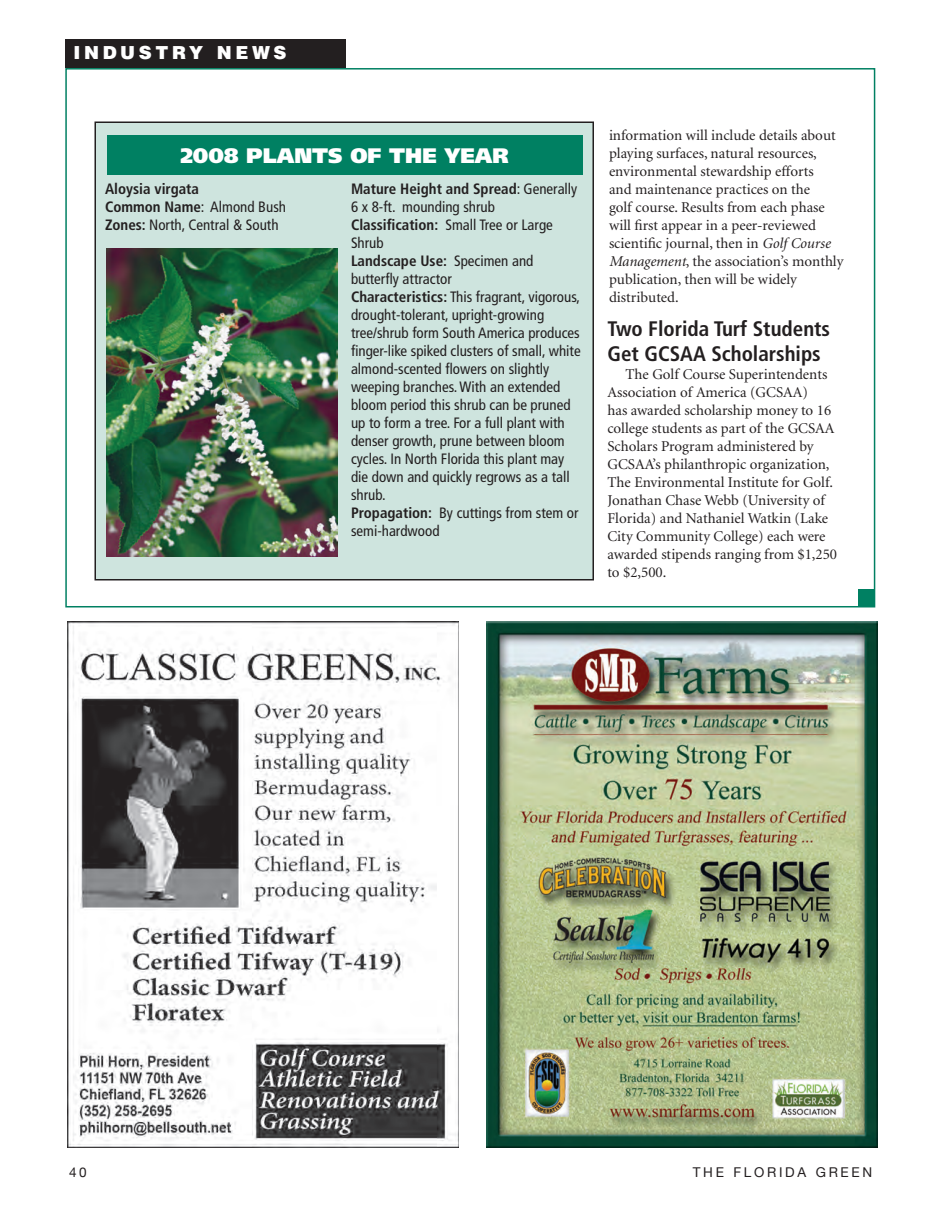
<style>
.page{position:relative;width:945px;height:1215px;background:#fff}
.page>*{position:absolute;margin:0;border:0;box-sizing:border-box;transform-origin:0 0}
.t1{font:700 condensed 21px/25.2px "Frutiger";color:#231f20}
.t2{font:900 21px "Frutiger";color:#fff}
.t3{font:900 18px "Helvetica";letter-spacing:.2em;color:#fff}
.t4{font:15px/18px "Minion";color:#231f20}
.t5{font:condensed 15px/18px "Frutiger";color:#231f20}
.t6{font:700 condensed 15px/18px "Frutiger";color:#231f20}
.t7{font:13.5px "Helvetica Neue";letter-spacing:.2em;color:#231f20}
.s1{font-weight:400}
.s2{font-weight:700}
.s3{font-style:italic}
</style>
<div class="page">
<div style="left:65px;top:39px;width:281px;height:29px;background:#231f20"></div>
<div style="left:858px;top:590px;width:17px;height:16px;background:#008062"></div>
<img style="left:68px;top:621px;width:391px;height:526px">
<img style="left:486px;top:621px;width:392px;height:526px">
<div style="left:95px;top:122px;width:498px;height:458px;background:#cee4de"></div>
<div style="left:94px;top:122px;width:500px;height:459px;border:2px solid #231f20"></div>
<img style="left:106px;top:249px;width:231px;height:308px">
<div style="left:107px;top:135px;width:475px;height:40px;background:#008062"></div>
<p class="t3" style="left:74px;top:41px;width:215px">INDUSTRY NEWS</p>
<h1 class="t2" style="left:181px;top:143px;width:330px">2008 PLANTS OF THE YEAR</h1>
<p class="t6" style="left:105px;top:179px;width:183px">Aloysia virgata<br>Common Name<span class="s1">: Almond Bush<br></span>Zones: <span class="s1">North, Central &amp; South</span></p>
<p class="t5" style="left:351px;top:179px;width:231px"><span class="s2">Mature Height and Spread</span>: Generally<br>6 x 8-ft. mounding shrub<br><span class="s2">Classification:</span> Small Tree or Large<br>Shrub<br><span class="s2">Landscape Use:</span> Specimen and butterfly attractor<br><span class="s2">Characteristics:</span> This fragrant, vigorous, drought-tolerant, upright-growing tree/shrub form South America produces finger-like spiked clusters of small, white almond-scented flowers on slightly weeping branches. With an extended bloom period this shrub can be pruned up to form a tree. For a full plant with denser growth, prune between bloom cycles. In North Florida this plant may die down and quickly regrows as a tall shrub.<br><span class="s2">Propagation:</span> By cuttings from stem or semi-hardwood</p>
<p class="t4" style="left:609px;top:126px;width:236px">information will include details about playing surfaces, natural resources, environmental stewardship efforts<br>and maintenance practices on the<br>golf course. Results from each phase will first appear in a peer-reviewed scientific journal, then in <span class="s3">Golf Course Management</span>, the association’s monthly publication, then will be widely distributed.</p>
<h1 class="t1" style="left:608px;top:316px;width:224px">Two Florida Turf Students<br>Get GCSAA Scholarships</h1>
<p class="t4" style="left:608px;top:366px;width:231px;text-indent:18px">The Golf Course Superintendents Association of America (GCSAA)<br>has awarded scholarship money to 16 college students as part of the GCSAA Scholars Program administered by GCSAA’s philanthropic organization, The Environmental Institute for Golf.<br>Jonathan Chase Webb (University of Florida) and Nathaniel Watkin (Lake City Community College) each were awarded stipends ranging from $1,250 to $2,500.</p>
<p class="t7" style="left:69px;top:1164px;width:19px">40</p>
<p class="t7" style="left:693px;top:1164px;width:181px">THE FLORIDA GREEN</p>
</div>
